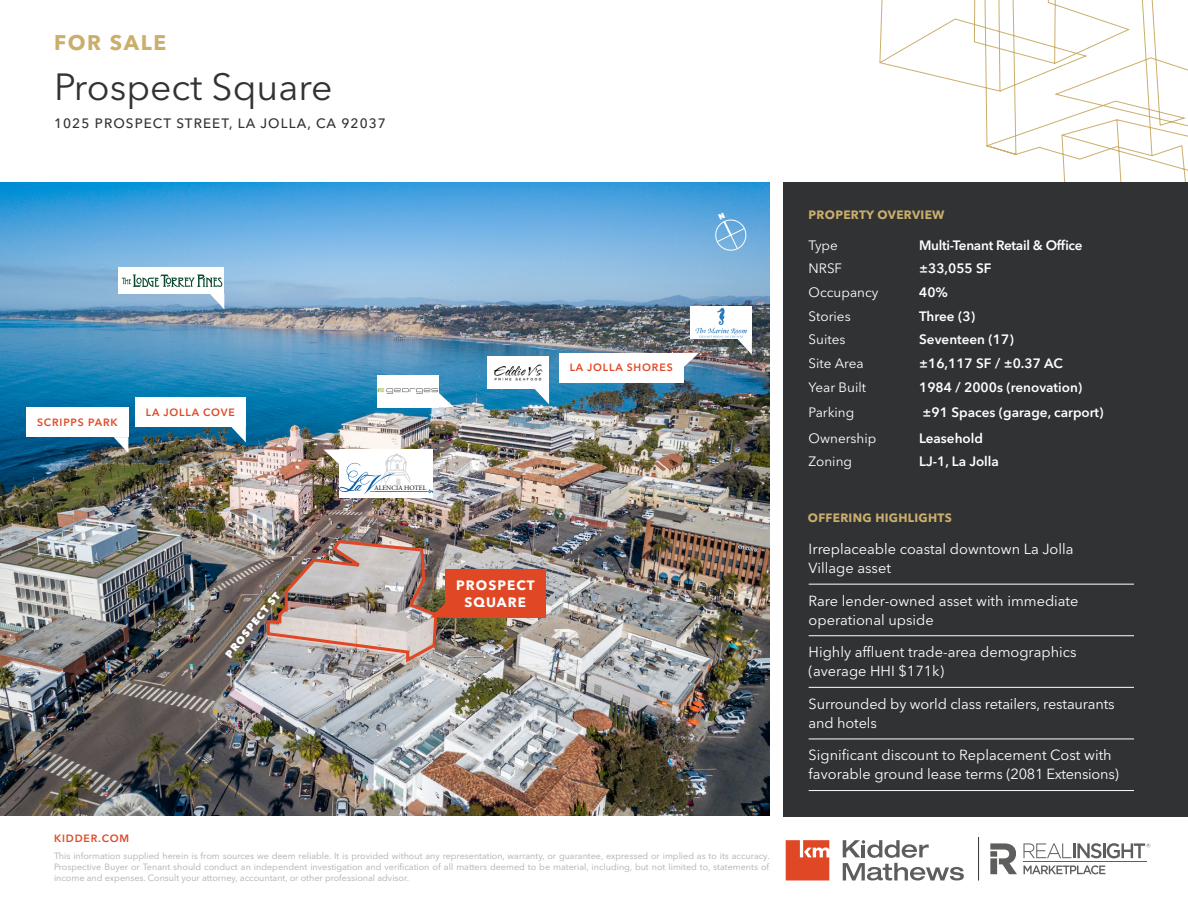
<style>
.page{position:relative;width:1188px;height:918px;background:#fff}
.page>*{position:absolute;margin:0;border:0;box-sizing:border-box;transform-origin:0 0}
.Property_Name_-_Char{font:37.5px "Avenir Next LT Pro";color:#313234}
.For_Lease___Sale__Af{font:700 21px "Avenir Next LT Pro";letter-spacing:.08em;color:#cbae6b}
.Factoids_-_White{font:14.55px/19px "Avenir Next LT Pro";color:#fff}
.Table_Input_Emphasis{font:600 13.5px "Avenir Next LT Pro";color:#fff}
.Table_Input_-_White{font:13.5px "Avenir Next LT Pro";color:#fff}
.Property_Address_-_C{font:500 13.5px "Avenir Next LT Pro";letter-spacing:.08em;color:#313234}
.Table_Input_Emphasis-2{font:600 13.5px "Avenir Next LT Pro";letter-spacing:-.02em;color:#fff}
.Subject_Property_Cal{font:700 13.5px/16.5px "Avenir Next LT Pro";letter-spacing:.08em;color:#fff;text-align:center}
.Table_Title_-_Prop_O{font:700 12px "Avenir Next LT Pro";letter-spacing:.025em;color:#cbae6b}
.Subject_Property_Cal-2{font:600 10.5px "Avenir Next LT Pro";letter-spacing:.08em;color:#e04825}
.Street_Names_-_Aeria{font:800 10.5px "Avenir Next LT Pro";color:#fff}
.t1{font:9px/10.8px "Avenir Next LT Pro";color:#afabac;text-align:justify}
.t2{font:6.6px "Adobe Garamond Pro";color:#000}
</style>
<div class="page">
<svg style="left:843px;top:840px;width:121px;height:41px"></svg>
<svg style="left:786px;top:840px;width:43px;height:41px"></svg>
<svg style="left:879px;top:0;width:309px;height:182px"></svg>
<svg style="left:990px;top:843px;width:27px;height:31px"></svg>
<svg style="left:1024px;top:865px;width:81px;height:9px"></svg>
<hr style="left:1024px;top:862px;width:123px;height:1px;background:#5e5e5d">
<svg style="left:1024px;top:843px;width:126px;height:15px"></svg>
<hr style="left:978px;top:837px;width:1px;height:44px;background:#313234">
<div style="left:783px;top:182px;width:405px;height:635px;background:#313234"></div>
<hr style="left:809px;top:584px;width:325px;height:1px;background:#fff">
<hr style="left:809px;top:635px;width:325px;height:1px;background:#fff">
<hr style="left:809px;top:687px;width:325px;height:1px;background:#fff">
<hr style="left:809px;top:739px;width:325px;height:1px;background:#fff">
<hr style="left:809px;top:790px;width:325px;height:1px;background:#fff">
<img style="left:0;top:182px;width:770px;height:633px">
<img style="left:265px;top:538px;width:181px;height:127px">
<div style="left:445px;top:569px;width:100px;height:48px;background:#e04825"></div>
<div style="left:26px;top:408px;width:102px;height:29px;background:#fff"></div>
<div style="left:135px;top:397px;width:111px;height:30px;background:#fff"></div>
<div style="left:559px;top:353px;width:124px;height:30px;background:#fff"></div>
<svg style="left:534px;top:389px;width:15px;height:15px"></svg>
<div style="left:339px;top:449px;width:94px;height:49px;background:#fff"></div>
<svg style="left:323px;top:449px;width:110px;height:45px"></svg>
<hr style="left:370px;top:491px;width:57px;height:1px;background:#055faa">
<div style="left:377px;top:375px;width:62px;height:32px;background:#fff"></div>
<svg style="left:378px;top:388px;width:76px;height:19px"></svg>
<div style="left:119px;top:267px;width:105px;height:26px;background:#fff"></div>
<svg style="left:122px;top:275px;width:100px;height:12px"></svg>
<div style="left:488px;top:356px;width:61px;height:33px;background:#fff"></div>
<img style="left:494px;top:364px;width:49px;height:17px">
<div style="left:691px;top:306px;width:61px;height:33px;background:#fff"></div>
<svg style="left:114px;top:437px;width:14px;height:16px"></svg>
<svg style="left:231px;top:427px;width:15px;height:15px"></svg>
<img style="left:683px;top:308px;width:69px;height:60px">
<svg style="left:210px;top:293px;width:14px;height:16px"></svg>
<svg style="left:713px;top:213px;width:35px;height:40px"></svg>
<p class="For_Lease___Sale__Af" style="left:54px;top:30px;width:114px">FOR SALE</p>
<p class="Property_Name_-_Char" style="left:54px;top:64px;width:280px">Prospect Square</p>
<p class="Property_Address_-_C" style="left:54px;top:115px;width:333px">1025 PROSPECT STREET, LA JOLLA, CA 92037</p>
<p class="Subject_Property_Cal-2" style="left:37px;top:416px;width:82px">SCRIPPS PARK</p>
<p class="Subject_Property_Cal-2" style="left:146px;top:406px;width:91px">LA JOLLA COVE</p>
<p class="Street_Names_-_Aeria" style="left:223px;top:652px;width:82px;rotate:-51deg">PROSPECT ST</p>
<p class="Subject_Property_Cal-2" style="left:54px;top:832px;width:77px">KIDDER.COM</p>
<p class="Subject_Property_Cal-2" style="left:570px;top:361px;width:105px">LA JOLLA SHORES</p>
<p class="t2" style="left:375px;top:484px;width:53px">ALENCIA HOTEL</p>
<p class="Subject_Property_Cal" style="left:456px;top:577px;width:80px">PROSPECT<br>SQUARE</p>
<p class="t1" style="left:54px;top:850px;width:717px">This information supplied herein is from sources we deem reliable. It is provided without any representation, warranty, or guarantee, expressed or implied as to its accuracy.<br>Prospective Buyer or Tenant should conduct an independent investigation and verification of all matters deemed to be material, including, but not limited to, statements of income and expenses. Consult your attorney, accountant, or other professional advisor.</p>
<p class="Table_Title_-_Prop_O" style="left:809px;top:208px;width:137px">PROPERTY OVERVIEW</p>
<p class="Table_Input_-_White" style="left:809px;top:237px;width:31px">Type</p>
<p class="Table_Input_Emphasis-2" style="left:919px;top:237px;width:165px">Multi-Tenant Retail &amp; Office</p>
<p class="Table_Input_-_White" style="left:809px;top:261px;width:35px">NRSF</p>
<p class="Table_Input_Emphasis" style="left:919px;top:260px;width:74px">±33,055 SF</p>
<p class="Table_Input_-_White" style="left:809px;top:284px;width:71px">Occupancy</p>
<p class="Table_Input_Emphasis" style="left:919px;top:284px;width:31px">40%</p>
<p class="Table_Input_-_White" style="left:809px;top:308px;width:44px">Stories</p>
<p class="Table_Input_Emphasis" style="left:919px;top:308px;width:57px">Three (3)</p>
<p class="Table_Input_-_White" style="left:809px;top:332px;width:38px">Suites</p>
<p class="Table_Input_Emphasis" style="left:919px;top:332px;width:96px">Seventeen (17)</p>
<p class="Table_Input_-_White" style="left:809px;top:355px;width:57px">Site Area</p>
<p class="Table_Input_Emphasis" style="left:919px;top:355px;width:145px">±16,117 SF / ±0.37 AC</p>
<p class="Table_Input_-_White" style="left:809px;top:379px;width:59px">Year Built</p>
<p class="Table_Input_Emphasis" style="left:919px;top:379px;width:165px">1984 / 2000s (renovation)</p>
<p class="Table_Input_-_White" style="left:809px;top:404px;width:47px">Parking</p>
<p class="Table_Input_Emphasis" style="left:923px;top:404px;width:183px">±91 Spaces (garage, carport)</p>
<p class="Table_Input_-_White" style="left:809px;top:430px;width:69px">Ownership</p>
<p class="Table_Input_Emphasis" style="left:919px;top:430px;width:65px">Leasehold</p>
<p class="Table_Input_-_White" style="left:809px;top:454px;width:45px">Zoning</p>
<p class="Table_Input_Emphasis" style="left:919px;top:453px;width:81px">LJ-1, La Jolla</p>
<p class="Table_Title_-_Prop_O" style="left:808px;top:510px;width:146px">OFFERING HIGHLIGHTS</p>
<p class="Factoids_-_White" style="left:809px;top:539px;width:266px">Irreplaceable coastal downtown La Jolla<br>Village asset</p>
<p class="Factoids_-_White" style="left:809px;top:591px;width:271px">Rare lender-owned asset with immediate operational upside</p>
<p class="Factoids_-_White" style="left:809px;top:642px;width:269px">Highly affluent trade-area demographics (average HHI $171k)</p>
<p class="Factoids_-_White" style="left:809px;top:694px;width:308px">Surrounded by world class retailers, restaurants and hotels</p>
<p class="Factoids_-_White" style="left:809px;top:746px;width:312px">Significant discount to Replacement Cost with favorable ground lease terms (2081 Extensions)</p>
</div>
